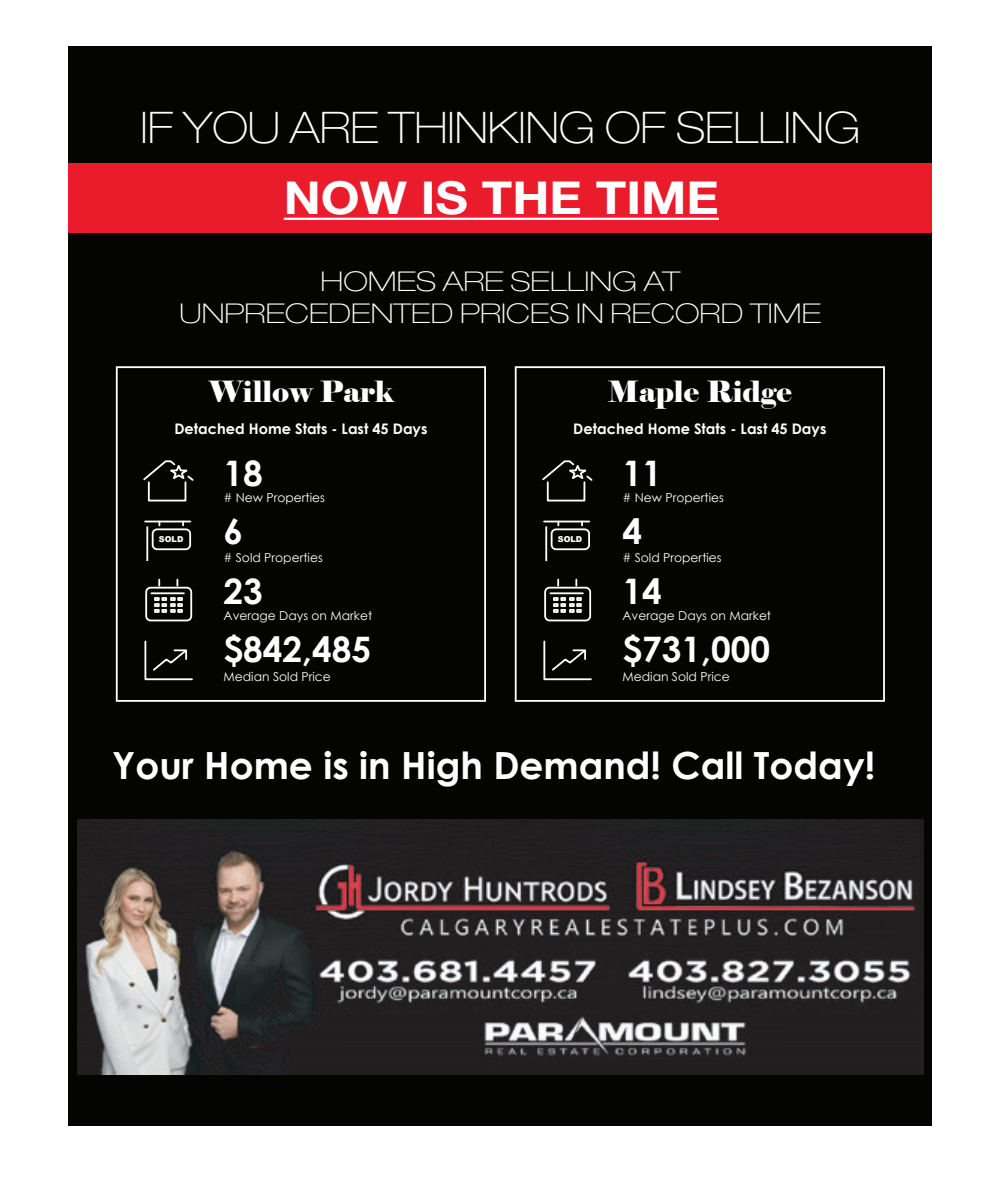
<style>
.page{position:relative;width:990px;height:1188px;background:#fff}
.page>*{position:absolute;margin:0;border:0;box-sizing:border-box;transform-origin:0 0}
.t1{font:700 45.4px "Helvetica Neue LT Std";color:#fff;scale:1.1 1}
.t2{font:100 expanded 43.6px "Helvetica Neue LT Std";color:#fff}
.t3{font:700 37.4px "Century Gothic";color:#fff}
.t4{font:700 35.2px/58.6px "Century Gothic";color:#fff}
.t5{font:29px "Elephant";color:#fff}
.t6{font:100 expanded 27.2px/32.8px "Helvetica Neue LT Std";color:#fff;text-align:center;scale:1.1 1}
.t7{font:700 14.6px "Century Gothic";color:#fff}
.t8{font:12.2px "Century Gothic";color:#fff}
.t9{font:900 8.2px "Arial";color:#fff}
</style>
<div class="page">
<div style="left:68px;top:46px;width:864px;height:1080px;background:#040503"></div>
<img style="left:77px;top:819px;width:846px;height:255px">
<div style="left:148px;top:481px;width:38px;height:20px;border:2px solid #fff"></div>
<svg style="left:143px;top:460px;width:51px;height:23px"></svg>
<hr style="left:146px;top:526px;width:2px;height:35px;background:#fff">
<hr style="left:145px;top:521px;width:45px;height:1px;background:#fff">
<svg style="left:158px;top:580px;width:2px;height:6px"></svg>
<svg style="left:176px;top:580px;width:2px;height:6px"></svg>
<hr style="left:151px;top:592px;width:33px;height:2px;background:#fff">
<div style="left:152px;top:528px;width:39px;height:22px;border:2px solid #fff;border-radius:4px"></div>
<div style="left:145px;top:587px;width:47px;height:34px;border:2px solid #fff;border-radius:4px"></div>
<svg style="left:154px;top:597px;width:29px;height:16px"></svg>
<svg style="left:144px;top:640px;width:49px;height:41px"></svg>
<div style="left:116px;top:366px;width:370px;height:336px;border:2px solid #fff"></div>
<div style="left:547px;top:481px;width:38px;height:20px;border:2px solid #fff"></div>
<svg style="left:542px;top:460px;width:51px;height:23px"></svg>
<hr style="left:545px;top:526px;width:2px;height:35px;background:#fff">
<hr style="left:544px;top:521px;width:45px;height:1px;background:#fff">
<svg style="left:557px;top:580px;width:2px;height:6px"></svg>
<svg style="left:575px;top:580px;width:2px;height:6px"></svg>
<hr style="left:550px;top:592px;width:33px;height:2px;background:#fff">
<div style="left:551px;top:528px;width:39px;height:22px;border:2px solid #fff;border-radius:4px"></div>
<div style="left:544px;top:587px;width:47px;height:34px;border:2px solid #fff;border-radius:4px"></div>
<svg style="left:553px;top:597px;width:29px;height:16px"></svg>
<svg style="left:543px;top:640px;width:49px;height:41px"></svg>
<div style="left:515px;top:366px;width:370px;height:336px;border:2px solid #fff"></div>
<div style="left:68px;top:163px;width:864px;height:70px;background:#ea1c2c"></div>
<hr style="left:284px;top:218px;width:435px;height:2px;background:#fff">
<p class="t2" style="left:140px;top:101px;width:721px">IF YOU ARE THINKING OF SELLING</p>
<p class="t1" style="left:284px;top:170px;width:397px">NOW IS THE TIME</p>
<p class="t6" style="left:180px;top:264px;width:585px">HOMES ARE SELLING AT<br>UNPRECEDENTED PRICES IN RECORD TIME</p>
<p class="t5" style="left:208px;top:373px;width:186px">Willow Park</p>
<p class="t5" style="left:608px;top:373px;width:186px">Maple Ridge</p>
<p class="t7" style="left:174px;top:418px;width:255px">Detached Home Stats - Last 45 Days</p>
<p class="t7" style="left:573px;top:418px;width:255px">Detached Home Stats - Last 45 Days</p>
<p class="t9" style="left:159px;top:533px;width:26px">SOLD</p>
<p class="t4" style="left:224px;top:442px;width:149px">18<br>6<br>23 $842,485</p>
<p class="t8" style="left:224px;top:489px;width:103px"># New Properties</p>
<p class="t8" style="left:224px;top:549px;width:101px"># Sold Properties</p>
<p class="t8" style="left:224px;top:607px;width:150px">Average Days on Market</p>
<p class="t9" style="left:558px;top:533px;width:26px">SOLD</p>
<p class="t4" style="left:623px;top:442px;width:149px">11<br>4<br>14 $731,000</p>
<p class="t8" style="left:623px;top:489px;width:103px"># New Properties</p>
<p class="t8" style="left:623px;top:549px;width:101px"># Sold Properties</p>
<p class="t8" style="left:623px;top:607px;width:150px">Average Days on Market</p>
<p class="t8" style="left:224px;top:669px;width:109px">Median Sold Price</p>
<p class="t8" style="left:623px;top:669px;width:109px">Median Sold Price</p>
<p class="t3" style="left:112px;top:737px;width:765px">Your Home is in High Demand! Call Today!</p>
</div>
